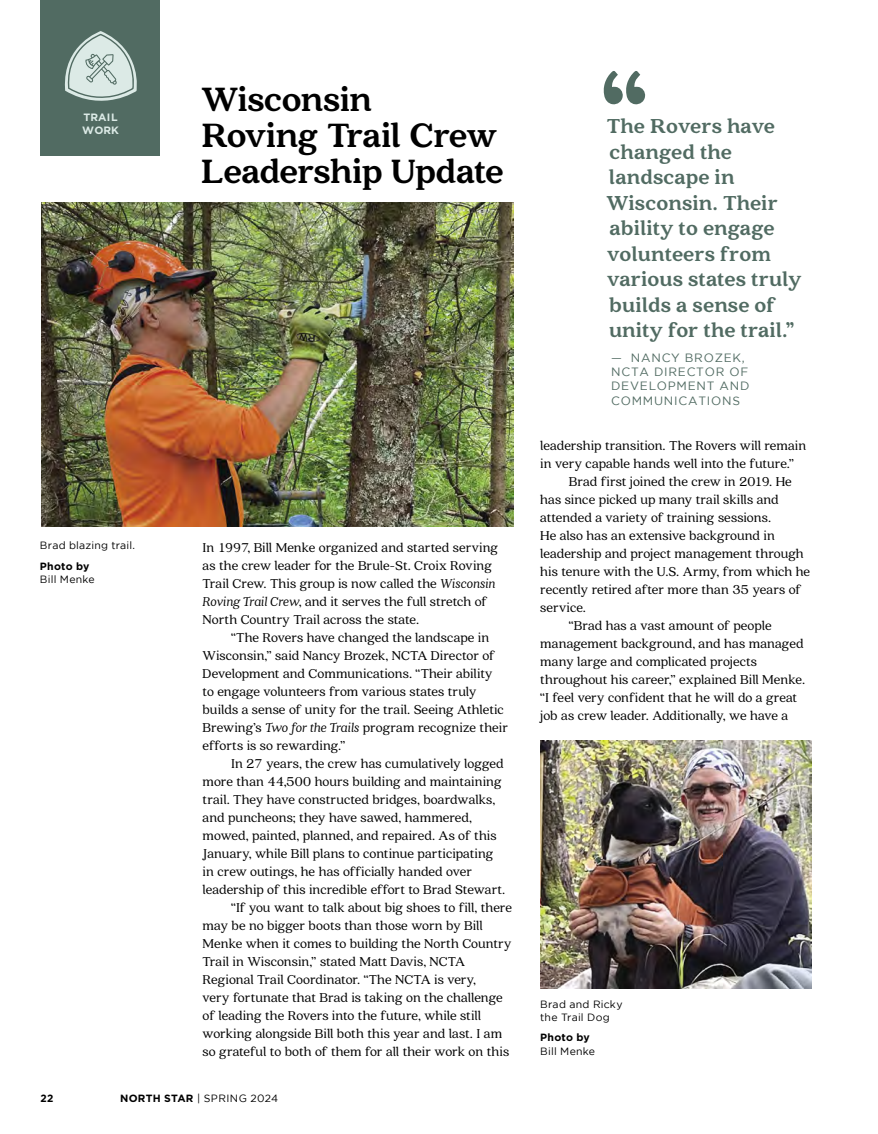
<style>
.page{position:relative;width:878px;height:1134px;background:#fff}
.page>*{position:absolute;margin:0;border:0;box-sizing:border-box;transform-origin:0 0}
.t1{font:900 37.5px/36px "Quincy CF";letter-spacing:-.025em;color:#000}
.t2{font:900 22.5px/25.5px "Quincy CF";color:#516b62}
.t3{font:14.25px/18px "Quincy CF";letter-spacing:-.005em;color:#000}
.t4{font:12px/14.4px "Gotham";letter-spacing:.065em;color:#516b62}
.t5{font:700 10.65px/12.8px "Gotham";color:#dceae6}
.t6{font:10.5px/13.5px "Gotham";letter-spacing:.02em;color:#000}
.t7{font:10.5px "Gotham";letter-spacing:.04em;color:#000}
.t8{font:700 10.5px "Gotham";letter-spacing:.015em;color:#000}
.s1{font-style:italic}
.s2{font-weight:700}
</style>
<div class="page">
<img style="left:41px;top:202px;width:472px;height:324px">
<div style="left:40px;top:0;width:120px;height:156px;background:#516b62"></div>
<svg style="left:65px;top:31px;width:72px;height:70px"></svg>
<img style="left:540px;top:740px;width:271px;height:248px">
<svg style="left:603px;top:71px;width:42px;height:34px"></svg>
<p class="t5" style="left:82px;top:111px;width:38px">TRAIL<br>WORK</p>
<h1 class="t1" style="left:201px;top:82px;width:304px">Wisconsin<br>Roving Trail Crew<br>Leadership Update</h1>
<p class="t6" style="left:40px;top:539px;width:97px">Brad blazing trail.</p>
<p class="t8" style="left:40px;top:559px;width:51px">Photo by</p>
<p class="t6" style="left:40px;top:573px;width:56px">Bill Menke</p>
<p class="t3" style="left:202px;top:539px;width:297px">In 1997, Bill Menke organized and started serving as the crew leader for the Brule-St. Croix Roving Trail Crew. This group is now called the <span class="s1">Wisconsin Roving Trail Crew</span>, and it serves the full stretch of North Country Trail across the state.</p>
<p class="t3" style="left:202px;top:629px;width:307px;text-indent:28px">“The Rovers have changed the landscape in Wisconsin,” said Nancy Brozek, NCTA Director of Development and Communications. “Their ability<br>to engage volunteers from various states truly builds a sense of unity for the trail. Seeing Athletic Brewing’s <span class="s1">Two for the Trails</span> program recognize their efforts is so rewarding.”</p>
<p class="t3" style="left:231px;top:755px;width:274px">In 27 years, the crew has cumulatively logged</p>
<p class="t3" style="left:202px;top:773px;width:300px">more than 44,500 hours building and maintaining</p>
<p class="t3" style="left:202px;top:791px;width:294px">trail. They have constructed bridges, boardwalks,</p>
<p class="t3" style="left:202px;top:809px;width:271px">and puncheons; they have sawed, hammered,</p>
<p class="t3" style="left:202px;top:827px;width:295px">mowed, painted, planned, and repaired. As of this</p>
<p class="t3" style="left:202px;top:845px;width:292px">January, while Bill plans to continue participating</p>
<p class="t3" style="left:202px;top:863px;width:271px">in crew outings, he has officially handed over</p>
<p class="t3" style="left:202px;top:881px;width:304px">leadership of this incredible effort to Brad Stewart.</p>
<p class="t3" style="left:231px;top:899px;width:282px">“If you want to talk about big shoes to fill, there</p>
<p class="t3" style="left:202px;top:917px;width:282px">may be no bigger boots than those worn by Bill</p>
<p class="t3" style="left:202px;top:935px;width:310px">Menke when it comes to building the North Country</p>
<p class="t3" style="left:202px;top:953px;width:264px">Trail in Wisconsin,” stated Matt Davis, NCTA</p>
<p class="t3" style="left:202px;top:971px;width:275px">Regional Trail Coordinator. “The NCTA is very,</p>
<p class="t3" style="left:202px;top:989px;width:301px">very fortunate that Brad is taking on the challenge</p>
<p class="t3" style="left:202px;top:1007px;width:280px">of leading the Rovers into the future, while still</p>
<p class="t3" style="left:202px;top:1025px;width:301px">working alongside Bill both this year and last. I am</p>
<p class="t3" style="left:202px;top:1043px;width:308px">so grateful to both of them for all their work on this</p>
<p class="t8" style="left:40px;top:1091px;width:14px">22</p>
<p class="t7" style="left:120px;top:1092px;width:159px"><span class="s2">NORTH STAR</span> | SPRING 2024</p>
<h2 class="t2" style="left:606px;top:114px;width:197px">The Rovers have changed the landscape in<br>Wisconsin. Their ability to engage volunteers from various states truly builds a sense of unity for the trail.”</h2>
<p class="t4" style="left:611px;top:350px;width:140px">— NANCY BROZEK,<br>NCTA DIRECTOR OF<br>DEVELOPMENT AND<br>COMMUNICATIONS</p>
<p class="t3" style="left:540px;top:437px;width:267px">leadership transition. The Rovers will remain</p>
<p class="t3" style="left:540px;top:455px;width:255px">in very capable hands well into the future.”</p>
<p class="t3" style="left:568px;top:473px;width:224px">Brad first joined the crew in 2019. He</p>
<p class="t3" style="left:540px;top:491px;width:240px">has since picked up many trail skills and</p>
<p class="t3" style="left:540px;top:509px;width:232px">attended a variety of training sessions.</p>
<p class="t3" style="left:540px;top:527px;width:236px">He also has an extensive background in</p>
<p class="t3" style="left:540px;top:545px;width:265px">leadership and project management through</p>
<p class="t3" style="left:540px;top:563px;width:271px">his tenure with the U.S. Army, from which he</p>
<p class="t3" style="left:540px;top:581px;width:262px">recently retired after more than 35 years of</p>
<p class="t3" style="left:540px;top:599px;width:47px">service.</p>
<p class="t3" style="left:568px;top:617px;width:204px">“Brad has a vast amount of people</p>
<p class="t3" style="left:540px;top:635px;width:265px">management background, and has managed</p>
<p class="t3" style="left:540px;top:653px;width:218px">many large and complicated projects</p>
<p class="t3" style="left:540px;top:671px;width:266px">throughout his career,” explained Bill Menke.</p>
<p class="t3" style="left:540px;top:689px;width:258px">“I feel very confident that he will do a great</p>
<p class="t3" style="left:540px;top:707px;width:249px">job as crew leader. Additionally, we have a</p>
<p class="t6" style="left:540px;top:997px;width:84px">Brad and Ricky the Trail Dog</p>
<p class="t8" style="left:540px;top:1031px;width:51px">Photo by</p>
<p class="t6" style="left:540px;top:1044px;width:56px">Bill Menke</p>
</div>
